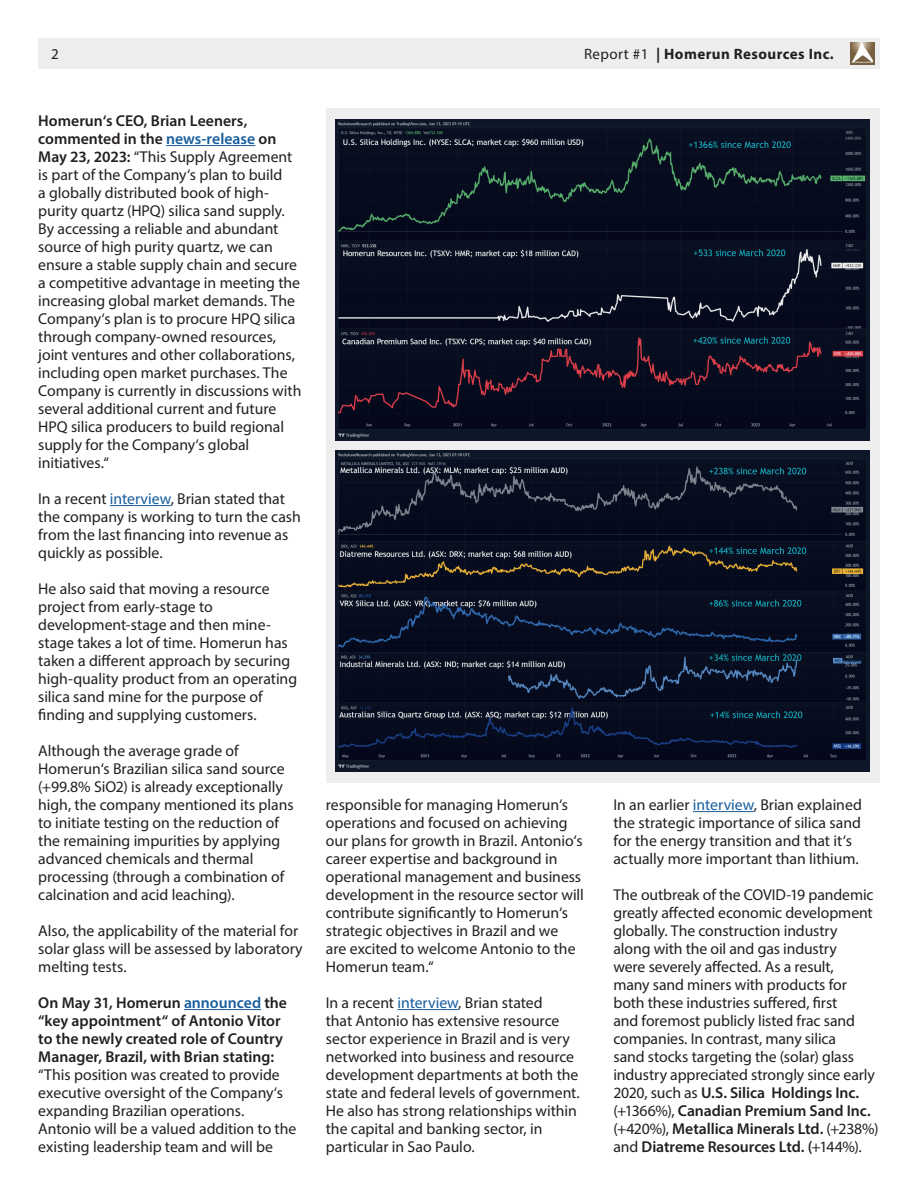
<style>
.page{position:relative;width:918px;height:1188px;background:#fff}
.page>*{position:absolute;margin:0;border:0;box-sizing:border-box;transform-origin:0 0}
.t1{font:15.75px/18px "Myriad Pro";letter-spacing:-.005em;color:#231f20}
.t2{font:600 15.75px/18px "Myriad Pro";color:#231f20}
.t3{font:700 15px "Myriad Pro";letter-spacing:.03em;color:#231f20}
.t4{font:15px "Myriad Pro";color:#231f20}
.s1{font-weight:400}
.s2{font-weight:600}
.s3{font-weight:600;color:#175d9e}
.s4{color:#175d9e}
</style>
<div class="page">
<hr style="left:166px;top:145px;width:89px;height:1px;background:#175d9e">
<hr style="left:110px;top:505px;width:61px;height:1px;background:#175d9e">
<hr style="left:184px;top:1009px;width:77px;height:1px;background:#175d9e">
<hr style="left:398px;top:1009px;width:60px;height:1px;background:#175d9e">
<hr style="left:693px;top:811px;width:61px;height:1px;background:#175d9e">
<div style="left:326px;top:108px;width:554px;height:674px;background:#eeeeef"></div>
<div style="left:38px;top:38px;width:842px;height:31px;background:#eeeeef"></div>
<img style="left:851px;top:43px;width:23px;height:21px">
<img style="left:336px;top:120px;width:534px;height:320px">
<img style="left:336px;top:451px;width:534px;height:320px">
<p class="t4" style="left:51px;top:45px;width:9px">2</p>
<p class="t3" style="left:584px;top:46px;width:251px"><span class="s1">Report #1</span> | Homerun Resources Inc.</p>
<p class="t1" style="left:38px;top:111px;width:265px"><span class="s2">Homerun‘s CEO, Brian Leeners, commented in the</span> <span class="s3">news-release</span> <span class="s2">on May 23, 2023:</span> “This Supply Agreement is part of the Company‘s plan to build<br>a globally distributed book of high&shy;purity quartz (HPQ) silica sand supply.<br>By accessing a reliable and abundant source of high purity quartz, we can ensure a stable supply chain and secure a competitive advantage in meeting the increasing global market demands. The Company‘s plan is to procure HPQ silica through company-owned resources, joint ventures and other collaborations, including open market purchases. The Company is currently in discussions with several additional current and future HPQ silica producers to build regional supply for the Company‘s global initiatives.“</p>
<p class="t1" style="left:38px;top:490px;width:264px">In a recent <span class="s4">interview</span>, Brian stated that the company is working to turn the cash from the last financing into revenue as quickly as possible.</p>
<p class="t1" style="left:38px;top:580px;width:260px">He also said that moving a resource project from early-stage to development-stage and then mine&shy;stage takes a lot of time. Homerun has taken a different approach by securing high-quality product from an operating silica sand mine for the purpose of finding and supplying customers.</p>
<p class="t1" style="left:38px;top:742px;width:257px">Although the average grade of Homerun‘s Brazilian silica sand source (+99.8% SiO2) is already exceptionally high, the company mentioned its plans to initiate testing on the reduction of the remaining impurities by applying advanced chemicals and thermal processing (through a combination of calcination and acid leaching).</p>
<p class="t1" style="left:38px;top:922px;width:266px">Also, the applicability of the material for solar glass will be assessed by laboratory melting tests.</p>
<p class="t2" style="left:38px;top:993px;width:250px">On May 31, Homerun <span class="s4">announced</span> the “key appointment“ of Antonio Vitor to the newly created role of Country Manager, Brazil, with Brian stating:</p>
<p class="t1" style="left:38px;top:1066px;width:260px">“This position was created to provide executive oversight of the Company‘s expanding Brazilian operations.<br>Antonio will be a valued addition to the existing leadership team and will be</p>
<p class="t1" style="left:326px;top:795px;width:260px">responsible for managing Homerun‘s operations and focused on achieving our plans for growth in Brazil. Antonio‘s career expertise and background in operational management and business development in the resource sector will contribute significantly to Homerun‘s strategic objectives in Brazil and we<br>are excited to welcome Antonio to the Homerun team.“</p>
<p class="t1" style="left:326px;top:993px;width:255px">In a recent <span class="s4">interview</span>, Brian stated<br>that Antonio has extensive resource sector experience in Brazil and is very networked into business and resource development departments at both the state and federal levels of government.<br>He also has strong relationships within the capital and banking sector, in particular in Sao Paulo.</p>
<p class="t1" style="left:613px;top:795px;width:250px">In an earlier <span class="s4">interview</span>, Brian explained the strategic importance of silica sand for the energy transition and that it‘s actually more important than lithium.</p>
<p class="t1" style="left:613px;top:885px;width:267px">The outbreak of the COVID-19 pandemic greatly affected economic development globally. The construction industry<br>along with the oil and gas industry<br>were severely affected. As a result,<br>many sand miners with products for both these industries suffered, first<br>and foremost publicly listed frac sand companies. In contrast, many silica<br>sand stocks targeting the (solar) glass industry appreciated strongly since early 2020, such as <span class="s2">U.S. Silica Holdings Inc. </span>(+1366%), <span class="s2">Canadian Premium Sand Inc. </span>(+420%), <span class="s2">Metallica Minerals Ltd.</span> (+238%) and <span class="s2">Diatreme Resources Ltd. (</span>+144%).</p>
</div>
